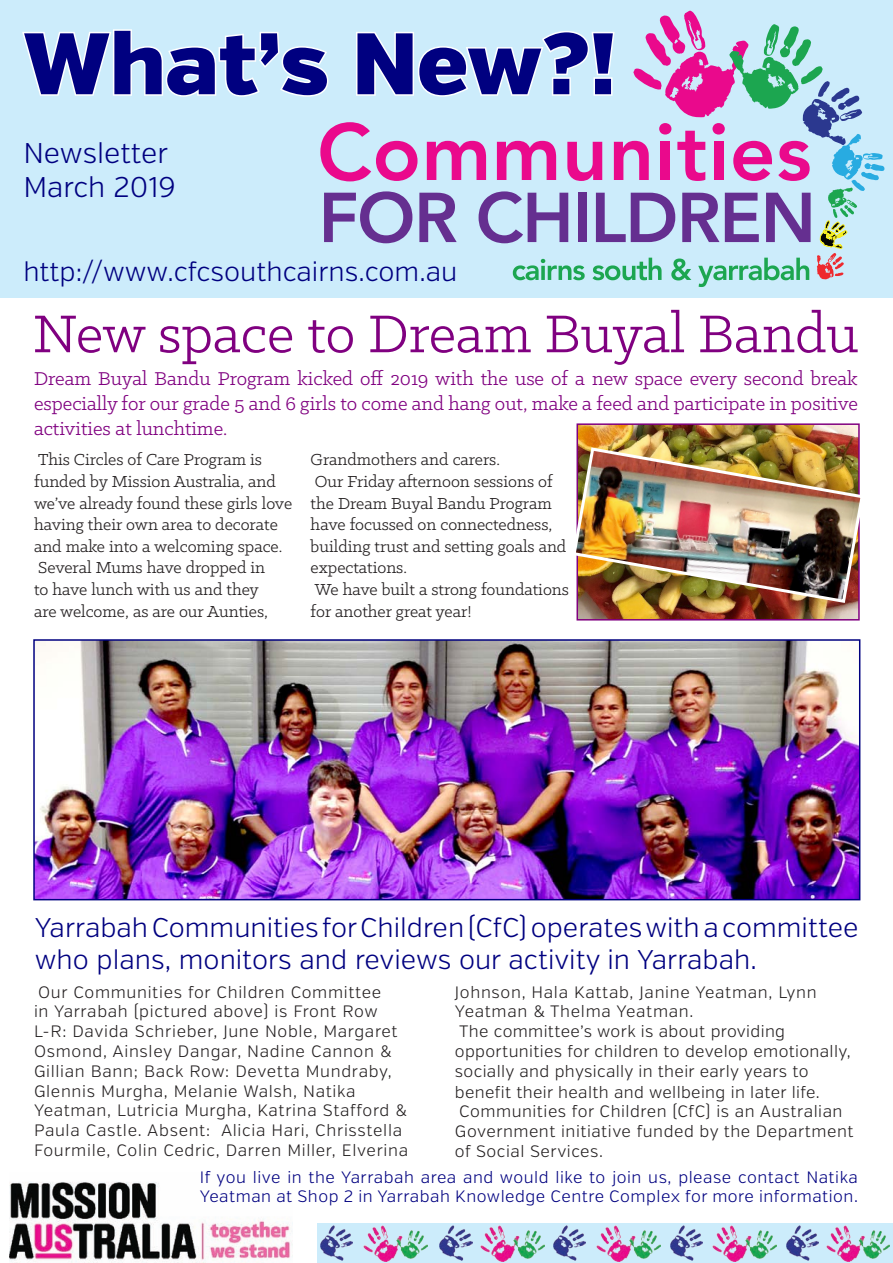
<style>
.page{position:relative;width:893px;height:1263px;background:#fff}
.page>*{position:absolute;margin:0;border:0;box-sizing:border-box;transform-origin:0 0}
.t1{font:900 87px "Verb";color:#000080}
.t2{font:60px "Klinic Slab";color:#800080}
.t3{font:300 28.5px "Verb";color:#000080}
.t4{font:300 27px/32.4px "Verb";color:#000080}
.t5{font:21px/25.2px "Klinic Slab";color:#800080;text-align:justify}
.t6{font:18px/21.6px "Klinic Slab";color:#231f20}
.t7{font:300 16.5px/19.8px "Verb";letter-spacing:.035em;color:#231f20}
.t8{font:300 16.5px/19.8px "Verb";letter-spacing:.03em;color:#000080}
</style>
<div class="page">
<img style="left:579px;top:426px;width:278px;height:191px">
<div style="left:576px;top:423px;width:284px;height:197px;border:2px solid #800080"></div>
<img style="left:10px;top:1182px;width:283px;height:81px">
<div style="left:0;top:0;width:893px;height:298px;background:#ccecfb"></div>
<svg style="left:22px;top:11px;width:862px;height:276px"></svg>
<div style="left:317px;top:1224px;width:576px;height:39px;background:#ccecfb"></div>
<img style="left:320px;top:1226px;width:32px;height:34px">
<img style="left:826px;top:1226px;width:64px;height:36px">
<img style="left:364px;top:1226px;width:63px;height:36px">
<img style="left:480px;top:1226px;width:64px;height:36px">
<img style="left:597px;top:1226px;width:63px;height:36px">
<img style="left:713px;top:1226px;width:64px;height:36px">
<img style="left:670px;top:1226px;width:33px;height:34px">
<img style="left:553px;top:1226px;width:32px;height:34px">
<img style="left:440px;top:1226px;width:32px;height:34px">
<img style="left:786px;top:1226px;width:32px;height:34px">
<img style="left:576px;top:446px;width:285px;height:159px">
<img style="left:36px;top:642px;width:821px;height:255px">
<div style="left:33px;top:639px;width:827px;height:261px;border:2px solid #000080"></div>
<p class="t1" style="left:23px;top:11px;width:594px">What’s New?!</p>
<p class="t3" style="left:23px;top:136px;width:146px">Newsletter</p>
<p class="t3" style="left:23px;top:170px;width:154px">March 2019</p>
<p class="t4" style="left:23px;top:255px;width:435px">http://www.cfcsouthcairns.com.au</p>
<p class="t2" style="left:33px;top:296px;width:827px">New space to Dream Buyal Bandu</p>
<p class="t5" style="left:34px;top:365px;width:825px">Dream Buyal Bandu Program kicked off 2019 with the use of a new space every second break especially for our grade 5 and 6 girls to come and hang out, make a feed and participate in positive activities at lunchtime.</p>
<p class="t6" style="left:34px;top:448px;width:260px">This Circles of Care Program is funded by Mission Australia, and we’ve already found these girls love having their own area to decorate and make into a welcoming space.</p>
<p class="t6" style="left:34px;top:556px;width:236px">Several Mums have dropped in to have lunch with us and they are welcome, as are our Aunties,</p>
<p class="t6" style="left:311px;top:448px;width:191px">Grandmothers and carers.</p>
<p class="t6" style="left:311px;top:470px;width:257px">Our Friday afternoon sessions of the Dream Buyal Bandu Program have focussed on connectedness, building trust and setting goals and expectations.</p>
<p class="t6" style="left:311px;top:578px;width:260px">We have built a strong foundations for another great year!</p>
<p class="t4" style="left:35px;top:912px;width:825px">Yarrabah Communities for Children (CfC) operates with a committee who plans, monitors and reviews our activity in Yarrabah.</p>
<p class="t7" style="left:34px;top:982px;width:376px">Our Communities for Children Committee<br>in Yarrabah (pictured above) is Front Row L-R: Davida Schrieber, June Noble, Margaret Osmond, Ainsley Dangar, Nadine Cannon &amp; Gillian Bann; Back Row: Devetta Mundraby, Glennis Murgha, Melanie Walsh, Natika Yeatman, Lutricia Murgha, Katrina Stafford &amp; Paula Castle. Absent: Alicia Hari, Chrisstella Fourmile, Colin Cedric, Darren Miller, Elverina</p>
<p class="t7" style="left:455px;top:982px;width:363px">Johnson, Hala Kattab, Janine Yeatman, Lynn<br>Yeatman &amp; Thelma Yeatman.</p>
<p class="t7" style="left:455px;top:1022px;width:397px">The committee’s work is about providing opportunities for children to develop emotionally, socially and physically in their early years to benefit their health and wellbeing in later life.</p>
<p class="t7" style="left:455px;top:1102px;width:400px">Communities for Children (CfC) is an Australian<br>Government initiative funded by the Department of Social Services.</p>
<p class="t8" style="left:200px;top:1167px;width:660px">If you live in the Yarrabah area and would like to join us, please contact Natika<br>Yeatman at Shop 2 in Yarrabah Knowledge Centre Complex for more information.</p>
</div>
